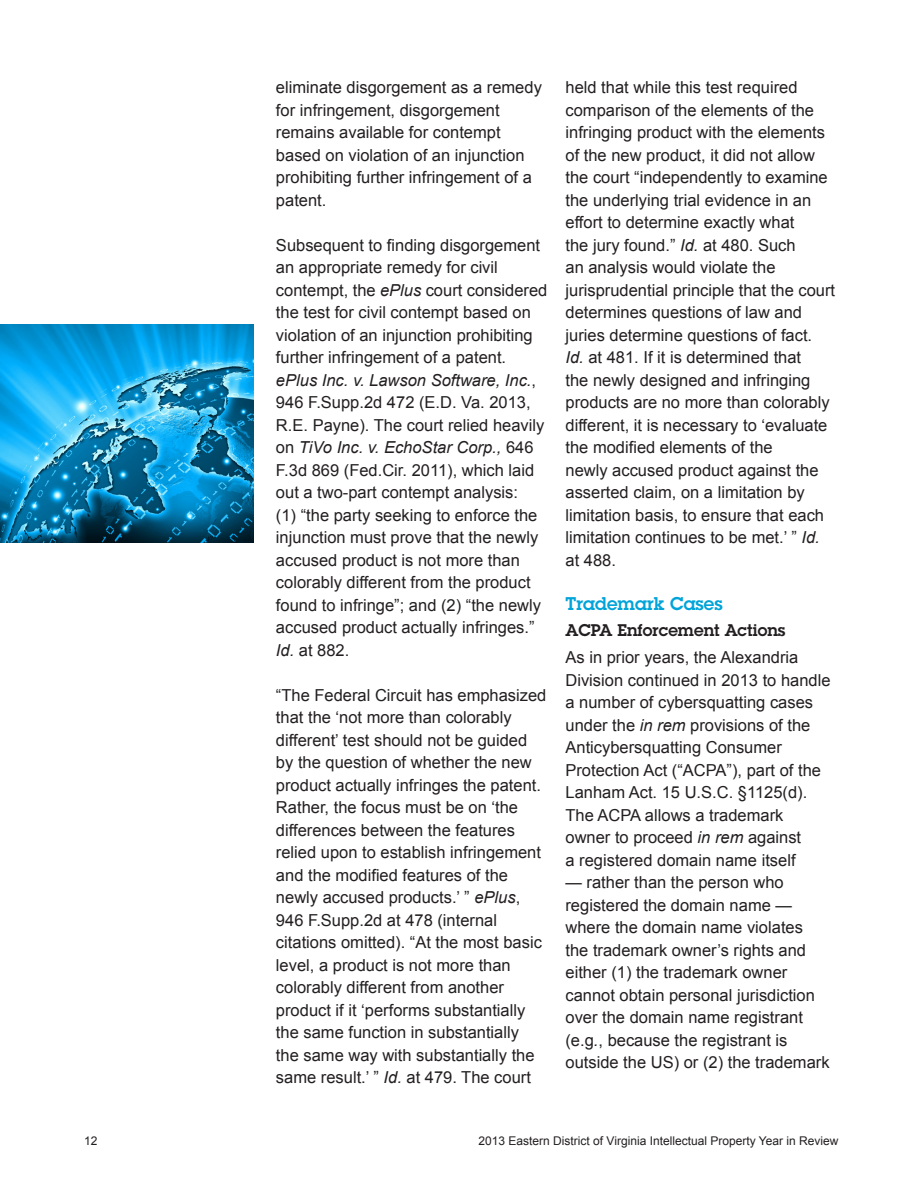
<style>
.page{position:relative;width:918px;height:1188px;background:#fff}
.page>*{position:absolute;margin:0;border:0;box-sizing:border-box;transform-origin:0 0}
._02__Head_Level_One{font:600 18px "Lubalin Graph";color:#00a4d9}
._03__Body{font:16.5px/22.5px "Arial";color:#231f20}
._02__Head_Level_Two{font:600 16.5px "Lubalin Graph";color:#231f20}
.t1{font:12px "Arial";color:#231f20}
.s1{font-style:italic}
</style>
<div class="page">
<img style="left:0;top:324px;width:253px;height:218px">
<p class="_03__Body" style="left:276px;top:76px;width:267px">eliminate disgorgement as a remedy for infringement, disgorgement remains available for contempt based on violation of an injunction prohibiting further infringement of a patent.</p>
<p class="_03__Body" style="left:276px;top:234px;width:273px">Subsequent to finding disgorgement an appropriate remedy for civil contempt, the <span class="s1">ePlus</span> court considered the test for civil contempt based on violation of an injunction prohibiting further infringement of a patent. <span class="s1">ePlus Inc. v. Lawson Software, Inc.</span>, 946 F.Supp.2d 472 (E.D. Va. 2013, R.E. Payne). The court relied heavily on <span class="s1">TiVo Inc. v. EchoStar Corp.,</span> 646<br>F.3d 869 (Fed.Cir. 2011), which laid out a two-part contempt analysis:<br>(1) “the party seeking to enforce the injunction must prove that the newly accused product is not more than colorably different from the product found to infringe”; and (2) “the newly accused product actually infringes.” <span class="s1">Id.</span> at 882.</p>
<p class="_03__Body" style="left:276px;top:684px;width:272px">“The Federal Circuit has emphasized that the ‘not more than colorably different’ test should not be guided by the question of whether the new product actually infringes the patent.<br>Rather, the focus must be on ‘the differences between the features relied upon to establish infringement and the modified features of the newly accused products.’ ” <span class="s1">ePlus</span>, 946 F.Supp.2d at 478 (internal citations omitted). “At the most basic level, a product is not more than colorably different from another product if it ‘performs substantially the same function in substantially<br>the same way with substantially the same result.’ ” <span class="s1">Id.</span> at 479. The court</p>
<p class="_03__Body" style="left:565px;top:76px;width:271px">held that while this test required comparison of the elements of the infringing product with the elements of the new product, it did not allow the court “independently to examine the underlying trial evidence in an effort to determine exactly what<br>the jury found.” <span class="s1">Id.</span> at 480. Such<br>an analysis would violate the jurisprudential principle that the court determines questions of law and juries determine questions of fact.<br><span class="s1">Id.</span> at 481. If it is determined that<br>the newly designed and infringing products are no more than colorably different, it is necessary to ‘evaluate the modified elements of the<br>newly accused product against the asserted claim, on a limitation by limitation basis, to ensure that each limitation continues to be met.’ ” <span class="s1">Id. </span>at 488.</p>
<p class="_02__Head_Level_One" style="left:565px;top:591px;width:159px">Trademark Cases</p>
<p class="_02__Head_Level_Two" style="left:565px;top:619px;width:222px">ACPA Enforcement Actions</p>
<p class="_03__Body" style="left:565px;top:646px;width:267px">As in prior years, the Alexandria<br>Division continued in 2013 to handle a number of cybersquatting cases under the <span class="s1">in rem</span> provisions of the<br>Anticybersquatting Consumer<br>Protection Act (“ACPA”), part of the<br>Lanham Act. 15 U.S.C. §1125(d).<br>The ACPA allows a trademark owner to proceed <span class="s1">in rem</span> against<br>a registered domain name itself</p>
<p class="_03__Body" style="left:565px;top:871px;width:266px">— rather than the person who registered the domain name — where the domain name violates the trademark owner’s rights and either (1) the trademark owner cannot obtain personal jurisdiction over the domain name registrant (e.g<span class="s1">.</span>, because the registrant is outside the US) or (2) the trademark</p>
<p class="t1" style="left:84px;top:1133px;width:15px">12</p>
<p class="t1" style="left:479px;top:1133px;width:361px">2013 Eastern District of Virginia Intellectual Property Year in Review</p>
</div>
